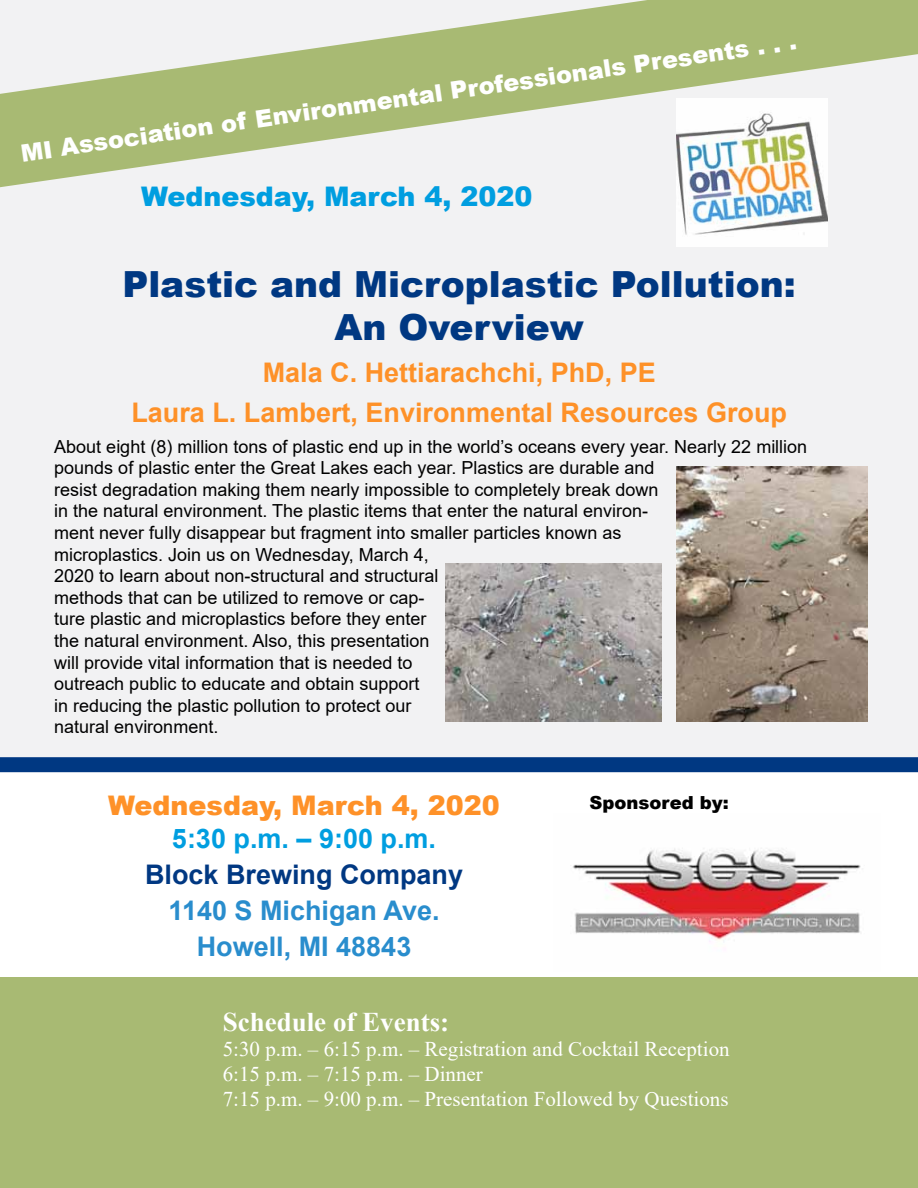
<style>
.page{position:relative;width:918px;height:1188px;background:#fff}
.page>*{position:absolute;margin:0;border:0;box-sizing:border-box;transform-origin:0 0}
.t1{font:900 36px/43.2px "Arial";color:#003882;text-align:center}
.t2{font:700 27px/41px "Arial";color:#fe9128;text-align:center}
.t3{font:700 27px/36px "Arial";color:#298dcd;text-align:center}
.t4{font:900 27px "Arial";color:#fe9128}
.t5{font:900 27px "Arial";color:#009ee0}
.t6{font:700 27px "Arial";color:#003882}
.t7{font:700 27px "Arial";color:#009ee0}
.t8{font:700 27px "Times New Roman";color:#fff}
.t9{font:900 24px "Arial";color:#fff}
.t10{font:21px/25.2px "Times New Roman";color:#fff}
.t11{font:18px/21.6px "Arial";color:#000}
.t12{font:900 18px "Arial";color:#000}
</style>
<div class="page">
<div style="left:0;top:187px;width:918px;height:570px;background:#f2f2f3"></div>
<svg style="left:0;top:0;width:918px;height:187px;fill:#a8ba73"></svg>
<div style="left:0;top:977px;width:918px;height:211px;background:#a8ba73"></div>
<div style="left:0;top:757px;width:918px;height:15px;background:#003882"></div>
<img style="left:676px;top:99px;width:152px;height:147px">
<img style="left:572px;top:848px;width:289px;height:94px">
<img style="left:676px;top:467px;width:192px;height:254px">
<img style="left:446px;top:563px;width:216px;height:158px">
<h3 class="t9" style="left:18px;top:134px;width:785px;rotate:-8deg">MI Association of Environmental Professionals Presents . . .</h3>
<h2 class="t5" style="left:141px;top:176px;width:393px">Wednesday, March 4, 2020</h2>
<h1 class="t1" style="left:122px;top:262px;width:675px">Plastic and Microplastic Pollution:<br>An Overview</h1>
<h2 class="t2" style="left:131px;top:352px;width:657px">Mala C. Hettiarachchi, PhD, PE<br>Laura L. Lambert, Environmental Resources Group</h2>
<p class="t11" style="left:54px;top:435px;width:755px">About eight (8) million tons of plastic end up in the world’s oceans every year. Nearly 22 million pounds of plastic enter the Great Lakes each year. Plastics are durable and<br>resist degradation making them nearly impossible to completely break down<br>in the natural environment. The plastic items that enter the natural environ-<br>ment never fully disappear but fragment into smaller particles known as<br>microplastics. Join us on Wednesday, March 4,<br>2020 to learn about non-structural and structural<br>methods that can be utilized to remove or cap-<br>ture plastic and microplastics before they enter<br>the natural environment. Also, this presentation<br>will provide vital information that is needed to<br>outreach public to educate and obtain support<br>in reducing the plastic pollution to protect our<br>natural environment.</p>
<h2 class="t4" style="left:108px;top:786px;width:393px">Wednesday, March 4, 2020</h2>
<h2 class="t7" style="left:172px;top:819px;width:266px">5:30 p.m. – 9:00 p.m.</h2>
<h2 class="t6" style="left:145px;top:855px;width:320px">Block Brewing Company</h2>
<h2 class="t3" style="left:168px;top:892px;width:273px">1140 S Michigan Ave.<br>Howell, MI 48843</h2>
<p class="t12" style="left:589px;top:789px;width:141px">Sponsored by:</p>
<h2 class="t8" style="left:223px;top:1002px;width:228px">Schedule of Events:</h2>
<p class="t10" style="left:223px;top:1036px;width:508px">5:30 p.m. – 6:15 p.m. – Registration and Cocktail Reception<br>6:15 p.m. – 7:15 p.m. – Dinner<br>7:15 p.m. – 9:00 p.m. – Presentation Followed by Questions</p>
</div>
